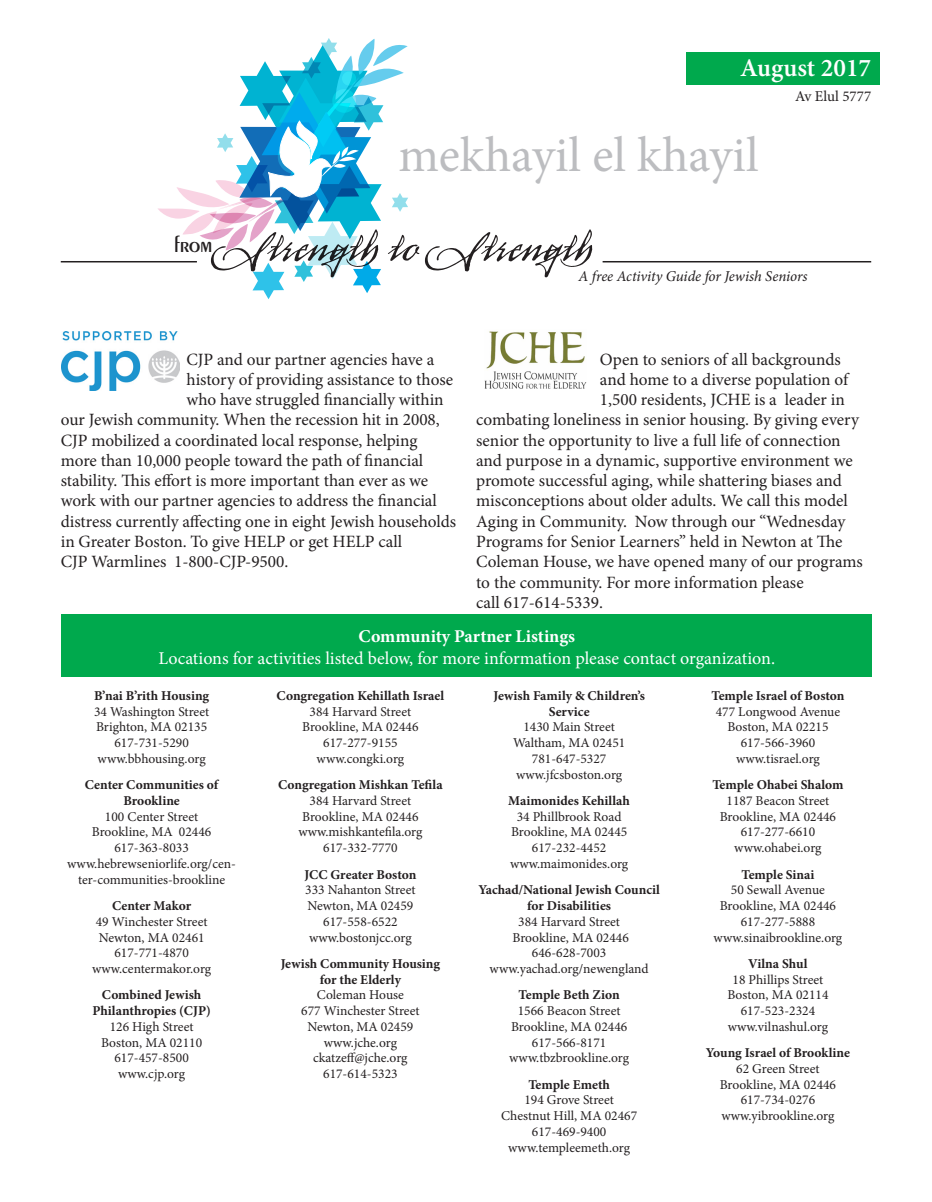
<style>
.page{position:relative;width:932px;height:1202px;background:#fff}
.page>*{position:absolute;margin:0;border:0;box-sizing:border-box;transform-origin:0 0}
.t1{font:58.05px "Arcana GMM Std Manuscript";color:#231f20}
.t2{font:49.65px "Minion Pro";letter-spacing:-.005em;color:#bcbdc0}
.t3{font:600 25.5px "Minion Pro";color:#fff}
.t4{font:600 23.1px "Peignot LT Std";color:#231f20}
.t5{font:18px "Minion Pro";color:#fff}
.t6{font:700 18px "Minion Pro";letter-spacing:-.005em;color:#fff}
.t7{font:17.25px/20.2px "Minion Pro";color:#231f20}
.t8{font:italic 15px "Minion Pro";letter-spacing:-.005em;color:#231f20}
.t9{font:15px "Minion Pro";color:#231f20}
.t10{font:13.5px/15.8px "Minion Pro";color:#231f20;text-align:center}
.t11{font:700 13.5px/15.8px "Minion Pro";color:#231f20;text-align:center}
</style>
<div class="page">
<div style="left:61px;top:614px;width:810px;height:63px;background:#00a94d"></div>
<svg style="left:157px;top:38px;width:251px;height:261px"></svg>
<hr style="left:61px;top:261px;width:136px;height:1px;background:#231f20">
<hr style="left:602px;top:261px;width:269px;height:1px;background:#231f20">
<img style="left:62px;top:332px;width:118px;height:58px">
<img style="left:484px;top:331px;width:103px;height:58px">
<div style="left:686px;top:53px;width:193px;height:32px;background:#00a94d"></div>
<p class="t3" style="left:740px;top:51px;width:132px">August 2017</p>
<p class="t9" style="left:795px;top:86px;width:77px">Av Elul 5777</p>
<p class="t2" style="left:398px;top:122px;width:361px">mekhayil el khayil</p>
<p class="t4" style="left:174px;top:231px;width:40px">from</p>
<p class="t1" style="left:215px;top:219px;width:378px">Strength to Strength</p>
<p class="t8" style="left:578px;top:266px;width:230px">A free Activity Guide for Jewish Seniors</p>
<p class="t7" style="left:186px;top:349px;width:249px">CJP and our partner agencies have a</p>
<p class="t7" style="left:186px;top:369px;width:268px">history of providing assistance to those</p>
<p class="t7" style="left:186px;top:389px;width:259px">who have struggled financially within</p>
<p class="t7" style="left:61px;top:410px;width:380px">our Jewish community. When the recession hit in 2008,</p>
<p class="t7" style="left:61px;top:430px;width:358px">CJP mobilized a coordinated local response, helping</p>
<p class="t7" style="left:61px;top:450px;width:364px">more than 10,000 people toward the path of financial</p>
<p class="t7" style="left:61px;top:470px;width:397px">stability. This effort is more important than ever as we work with our partner agencies to address the financial distress currently affecting one in eight Jewish households in Greater Boston. To give HELP or get HELP call</p>
<p class="t7" style="left:61px;top:551px;width:229px">CJP Warmlines 1-800-CJP-9500.</p>
<p class="t7" style="left:600px;top:349px;width:242px">Open to seniors of all backgrounds</p>
<p class="t7" style="left:600px;top:369px;width:250px">and home to a diverse population of</p>
<p class="t7" style="left:600px;top:389px;width:246px">1,500 residents, JCHE is a leader in</p>
<p class="t7" style="left:476px;top:410px;width:384px">combating loneliness in senior housing. By giving every</p>
<p class="t7" style="left:476px;top:430px;width:366px">senior the opportunity to live a full life of connection</p>
<p class="t7" style="left:476px;top:450px;width:378px">and purpose in a dynamic, supportive environment we</p>
<p class="t7" style="left:476px;top:470px;width:367px">promote successful aging, while shattering biases and</p>
<p class="t7" style="left:476px;top:491px;width:373px">misconceptions about older adults. We call this model</p>
<p class="t7" style="left:476px;top:511px;width:371px">Aging in Community. Now through our “Wednesday</p>
<p class="t7" style="left:476px;top:531px;width:368px">Programs for Senior Learners” held in Newton at The</p>
<p class="t7" style="left:476px;top:551px;width:388px">Coleman House, we have opened many of our programs</p>
<p class="t7" style="left:476px;top:572px;width:329px">to the community. For more information please</p>
<p class="t7" style="left:476px;top:592px;width:128px">call 617-614-5339.</p>
<p class="t6" style="left:358px;top:623px;width:218px">Community Partner Listings</p>
<p class="t5" style="left:158px;top:646px;width:618px">Locations for activities listed below, for more information please contact organization.</p>
<p class="t11" style="left:94px;top:687px;width:117px">B’nai B’rith Housing</p>
<p class="t10" style="left:94px;top:703px;width:117px">34 Washington Street</p>
<p class="t10" style="left:96px;top:719px;width:113px">Brighton, MA 02135</p>
<p class="t10" style="left:114px;top:735px;width:76px">617-731-5290</p>
<p class="t10" style="left:98px;top:751px;width:109px">www.bbhousing.org</p>
<p class="t11" style="left:85px;top:777px;width:135px">Center Communities of</p>
<p class="t11" style="left:123px;top:792px;width:58px">Brookline</p>
<p class="t10" style="left:105px;top:808px;width:95px">100 Center Street</p>
<p class="t10" style="left:92px;top:824px;width:121px">Brookline, MA 02446</p>
<p class="t10" style="left:114px;top:840px;width:76px">617-363-8033</p>
<p class="t10" style="left:67px;top:856px;width:170px">www.hebrewseniorlife.org/cen&shy;ter-communities-brookline</p>
<p class="t11" style="left:112px;top:897px;width:80px">Center Makor</p>
<p class="t10" style="left:96px;top:913px;width:113px">49 Winchester Street</p>
<p class="t10" style="left:99px;top:929px;width:107px">Newton, MA 02461</p>
<p class="t10" style="left:114px;top:945px;width:76px">617-771-4870</p>
<p class="t10" style="left:92px;top:961px;width:121px">www.centermakor.org</p>
<p class="t11" style="left:102px;top:987px;width:101px">Combined Jewish</p>
<p class="t11" style="left:92px;top:1002px;width:120px">Philanthropies (CJP)</p>
<p class="t10" style="left:110px;top:1018px;width:85px">126 High Street</p>
<p class="t10" style="left:101px;top:1034px;width:103px">Boston, MA 02110</p>
<p class="t10" style="left:114px;top:1050px;width:76px">617-457-8500</p>
<p class="t10" style="left:118px;top:1066px;width:68px">www.cjp.org</p>
<p class="t11" style="left:276px;top:687px;width:169px">Congregation Kehillath Israel</p>
<p class="t10" style="left:309px;top:703px;width:103px">384 Harvard Street</p>
<p class="t10" style="left:302px;top:719px;width:118px">Brookline, MA 02446</p>
<p class="t10" style="left:323px;top:735px;width:76px">617-277-9155</p>
<p class="t10" style="left:316px;top:751px;width:89px">www.congki.org</p>
<p class="t11" style="left:278px;top:777px;width:166px">Congregation Mishkan Tefila</p>
<p class="t10" style="left:309px;top:793px;width:103px">384 Harvard Street</p>
<p class="t10" style="left:302px;top:808px;width:118px">Brookline, MA 02446</p>
<p class="t10" style="left:298px;top:824px;width:126px">www.mishkantefila.org</p>
<p class="t10" style="left:323px;top:840px;width:76px">617-332-7770</p>
<p class="t11" style="left:304px;top:866px;width:113px">JCC Greater Boston</p>
<p class="t10" style="left:305px;top:882px;width:112px">333 Nahanton Street</p>
<p class="t10" style="left:307px;top:898px;width:107px">Newton, MA 02459</p>
<p class="t10" style="left:323px;top:913px;width:76px">617-558-6522</p>
<p class="t10" style="left:309px;top:929px;width:104px">www.bostonjcc.org</p>
<p class="t11" style="left:281px;top:955px;width:161px">Jewish Community Housing</p>
<p class="t11" style="left:320px;top:971px;width:83px">for the Elderly</p>
<p class="t10" style="left:317px;top:987px;width:89px">Coleman House</p>
<p class="t10" style="left:301px;top:1003px;width:120px">677 Winchester Street</p>
<p class="t10" style="left:307px;top:1018px;width:107px">Newton, MA 02459</p>
<p class="t10" style="left:324px;top:1034px;width:75px">www.jche.org</p>
<p class="t10" style="left:313px;top:1050px;width:96px">ckatzeff@jche.org</p>
<p class="t10" style="left:323px;top:1066px;width:76px">617-614-5323</p>
<p class="t11" style="left:493px;top:687px;width:153px">Jewish Family &amp; Children’s<br>Service</p>
<p class="t10" style="left:523px;top:719px;width:93px">1430 Main Street</p>
<p class="t10" style="left:513px;top:735px;width:114px">Waltham, MA 02451</p>
<p class="t10" style="left:532px;top:751px;width:76px">781-647-5327</p>
<p class="t10" style="left:516px;top:766px;width:108px">www.jfcsboston.org</p>
<p class="t11" style="left:508px;top:792px;width:123px">Maimonides Kehillah</p>
<p class="t10" style="left:516px;top:808px;width:106px">34 Phillbrook Road</p>
<p class="t10" style="left:511px;top:824px;width:118px">Brookline, MA 02445</p>
<p class="t10" style="left:532px;top:840px;width:76px">617-232-4452</p>
<p class="t10" style="left:510px;top:856px;width:120px">www.maimonides.org</p>
<p class="t11" style="left:478px;top:882px;width:183px">Yachad/National Jewish Council for Disabilities</p>
<p class="t10" style="left:518px;top:913px;width:103px">384 Harvard Street</p>
<p class="t10" style="left:512px;top:929px;width:118px">Brookline, MA 02446</p>
<p class="t10" style="left:532px;top:945px;width:76px">646-628-7003</p>
<p class="t10" style="left:489px;top:961px;width:161px">www.yachad.org/newengland</p>
<p class="t11" style="left:518px;top:987px;width:103px">Temple Beth Zion</p>
<p class="t10" style="left:518px;top:1003px;width:104px">1566 Beacon Street</p>
<p class="t10" style="left:511px;top:1018px;width:118px">Brookline, MA 02446</p>
<p class="t10" style="left:532px;top:1034px;width:76px">617-566-8171</p>
<p class="t10" style="left:509px;top:1050px;width:121px">www.tbzbrookline.org</p>
<p class="t11" style="left:528px;top:1076px;width:83px">Temple Emeth</p>
<p class="t10" style="left:524px;top:1092px;width:91px">194 Grove Street</p>
<p class="t10" style="left:501px;top:1108px;width:137px">Chestnut Hill, MA 02467</p>
<p class="t10" style="left:532px;top:1123px;width:76px">617-469-9400</p>
<p class="t10" style="left:508px;top:1139px;width:123px">www.templeemeth.org</p>
<p class="t11" style="left:711px;top:687px;width:134px">Temple Israel of Boston</p>
<p class="t10" style="left:715px;top:703px;width:126px">477 Longwood Avenue</p>
<p class="t10" style="left:727px;top:719px;width:103px">Boston, MA 02215</p>
<p class="t10" style="left:740px;top:735px;width:76px">617-566-3960</p>
<p class="t10" style="left:736px;top:751px;width:85px">www.tisrael.org</p>
<p class="t11" style="left:712px;top:777px;width:133px">Temple Ohabei Shalom</p>
<p class="t10" style="left:726px;top:793px;width:104px">1187 Beacon Street</p>
<p class="t10" style="left:719px;top:808px;width:118px">Brookline, MA 02446</p>
<p class="t10" style="left:740px;top:824px;width:76px">617-277-6610</p>
<p class="t10" style="left:734px;top:840px;width:89px">www.ohabei.org</p>
<p class="t11" style="left:741px;top:866px;width:74px">Temple Sinai</p>
<p class="t10" style="left:731px;top:882px;width:96px">50 Sewall Avenue</p>
<p class="t10" style="left:719px;top:898px;width:118px">Brookline, MA 02446</p>
<p class="t10" style="left:740px;top:913px;width:76px">617-277-5888</p>
<p class="t10" style="left:713px;top:929px;width:130px">www.sinaibrookline.org</p>
<p class="t11" style="left:748px;top:955px;width:61px">Vilna Shul</p>
<p class="t10" style="left:732px;top:971px;width:92px">18 Phillips Street</p>
<p class="t10" style="left:727px;top:987px;width:103px">Boston, MA 02114</p>
<p class="t10" style="left:740px;top:1003px;width:76px">617-523-2324</p>
<p class="t10" style="left:727px;top:1018px;width:102px">www.vilnashul.org</p>
<p class="t11" style="left:706px;top:1044px;width:146px">Young Israel of Brookline</p>
<p class="t10" style="left:736px;top:1060px;width:85px">62 Green Street</p>
<p class="t10" style="left:719px;top:1076px;width:118px">Brookline, MA 02446</p>
<p class="t10" style="left:740px;top:1092px;width:76px">617-734-0276</p>
<p class="t10" style="left:721px;top:1108px;width:115px">www.yibrookline.org</p>
</div>
